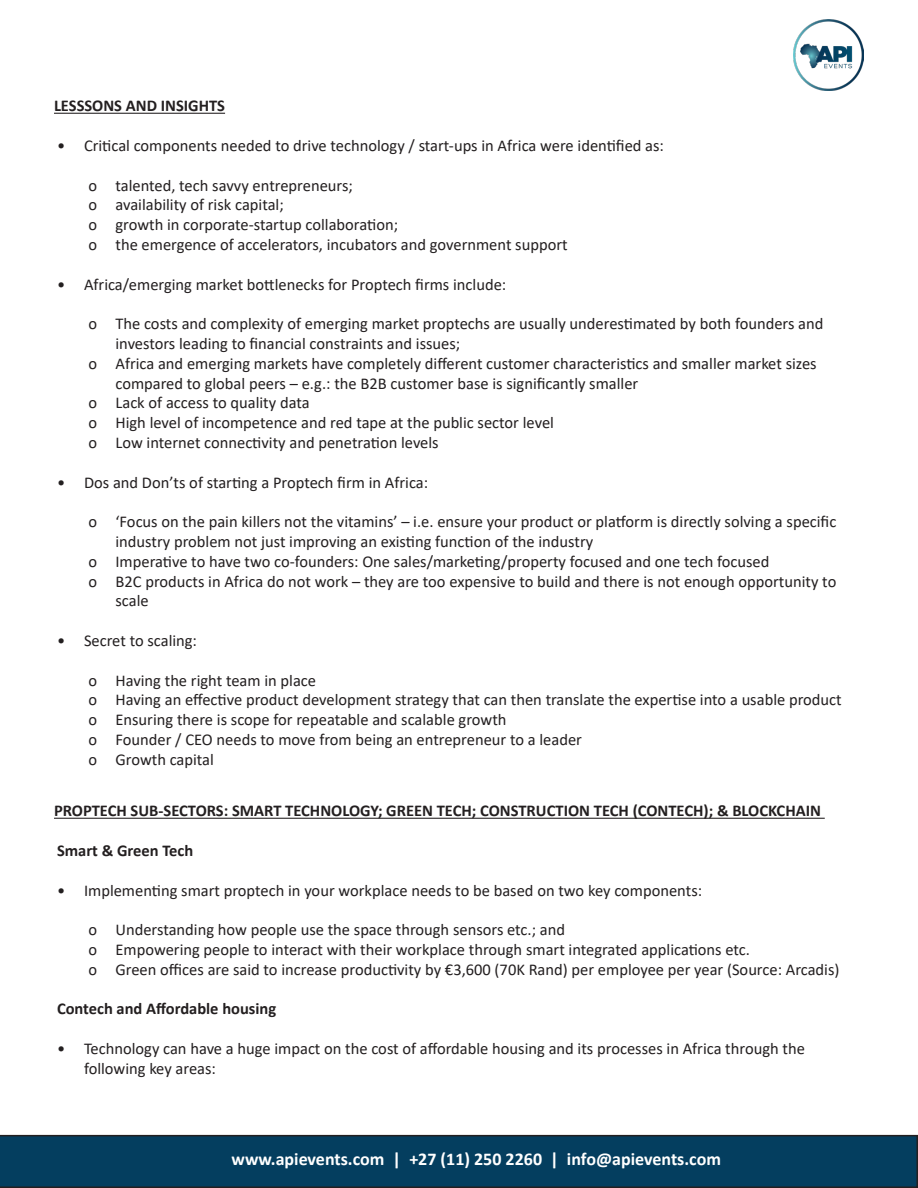
<style>
.page{position:relative;width:918px;height:1188px;background:#fff}
.page>*{position:absolute;margin:0;border:0;box-sizing:border-box;transform-origin:0 0}
.t1{font:700 18px "Calibri";color:#fff}
.t2{font:16.5px/19.8px "Calibri";color:#231f20}
.t3{font:700 16.5px "Calibri";color:#231f20}
</style>
<div class="page">
<svg style="left:0;top:1135px;width:918px;height:53px;background:#053c5b"></svg>
<hr style="left:54px;top:113px;width:171px;height:1px;background:#231f20">
<hr style="left:54px;top:818px;width:771px;height:1px;background:#231f20">
<img style="left:793px;top:20px;width:71px;height:70px">
<p class="t3" style="left:54px;top:94px;width:173px">LESSSONS AND INSIGHTS</p>
<p class="t2" style="left:57px;top:135px;width:609px">• Critical components needed to drive technology / start-ups in Africa were identified as:</p>
<p class="t2" style="left:88px;top:175px;width:266px">o talented, tech savvy entrepreneurs;</p>
<p class="t2" style="left:88px;top:195px;width:197px">o availability of risk capital;</p>
<p class="t2" style="left:88px;top:214px;width:311px">o growth in corporate-startup collaboration;</p>
<p class="t2" style="left:88px;top:234px;width:481px">o the emergence of accelerators, incubators and government support</p>
<p class="t2" style="left:57px;top:274px;width:451px">• Africa/emerging market bottlenecks for Proptech firms include:</p>
<p class="t2" style="left:116px;top:313px;width:710px;text-indent:-27px">o The costs and complexity of emerging market proptechs are usually underestimated by both founders and investors leading to financial constraints and issues;</p>
<p class="t2" style="left:116px;top:353px;width:703px;text-indent:-27px">o Africa and emerging markets have completely different customer characteristics and smaller market sizes compared to global peers – e.g.: the B2B customer base is significantly smaller</p>
<p class="t2" style="left:88px;top:393px;width:223px">o Lack of access to quality data</p>
<p class="t2" style="left:88px;top:412px;width:467px">o High level of incompetence and red tape at the public sector level</p>
<p class="t2" style="left:88px;top:432px;width:352px">o Low internet connectivity and penetration levels</p>
<p class="t2" style="left:57px;top:472px;width:373px">• Dos and Don’ts of starting a Proptech firm in Africa:</p>
<p class="t2" style="left:116px;top:511px;width:722px;text-indent:-27px">o ‘Focus on the pain killers not the vitamins’ – i.e. ensure your product or platform is directly solving a specific industry problem not just improving an existing function of the industry</p>
<p class="t2" style="left:88px;top:551px;width:682px">o Imperative to have two co-founders: One sales/marketing/property focused and one tech focused</p>
<p class="t2" style="left:116px;top:571px;width:722px;text-indent:-27px">o B2C products in Africa do not work – they are too expensive to build and there is not enough opportunity to scale</p>
<p class="t2" style="left:57px;top:630px;width:142px">• Secret to scaling:</p>
<p class="t2" style="left:88px;top:670px;width:229px">o Having the right team in place</p>
<p class="t2" style="left:88px;top:690px;width:755px">o Having an effective product development strategy that can then translate the expertise into a usable product</p>
<p class="t2" style="left:88px;top:709px;width:420px">o Ensuring there is scope for repeatable and scalable growth</p>
<p class="t2" style="left:88px;top:729px;width:495px">o Founder / CEO needs to move from being an entrepreneur to a leader</p>
<p class="t2" style="left:88px;top:749px;width:127px">o Growth capital</p>
<p class="t3" style="left:54px;top:799px;width:769px">PROPTECH SUB-SECTORS: SMART TECHNOLOGY; GREEN TECH; CONSTRUCTION TECH (CONTECH); &amp; BLOCKCHAIN</p>
<p class="t3" style="left:57px;top:839px;width:138px">Smart &amp; Green Tech</p>
<p class="t2" style="left:57px;top:880px;width:647px">• Implementing smart proptech in your workplace needs to be based on two key components:</p>
<p class="t2" style="left:88px;top:919px;width:478px">o Understanding how people use the space through sensors etc.; and</p>
<p class="t2" style="left:88px;top:939px;width:663px">o Empowering people to interact with their workplace through smart integrated applications etc.</p>
<p class="t2" style="left:88px;top:959px;width:753px">o Green offices are said to increase productivity by €3,600 (70K Rand) per employee per year (Source: Arcadis)</p>
<p class="t3" style="left:57px;top:997px;width:221px">Contech and Affordable housing</p>
<p class="t2" style="left:84px;top:1038px;width:722px;text-indent:-27px">• Technology can have a huge impact on the cost of affordable housing and its processes in Africa through the following key areas:</p>
<p class="t1" style="left:231px;top:1147px;width:491px">www.apievents.com | +27 (11) 250 2260 | info@apievents.com</p>
</div>
